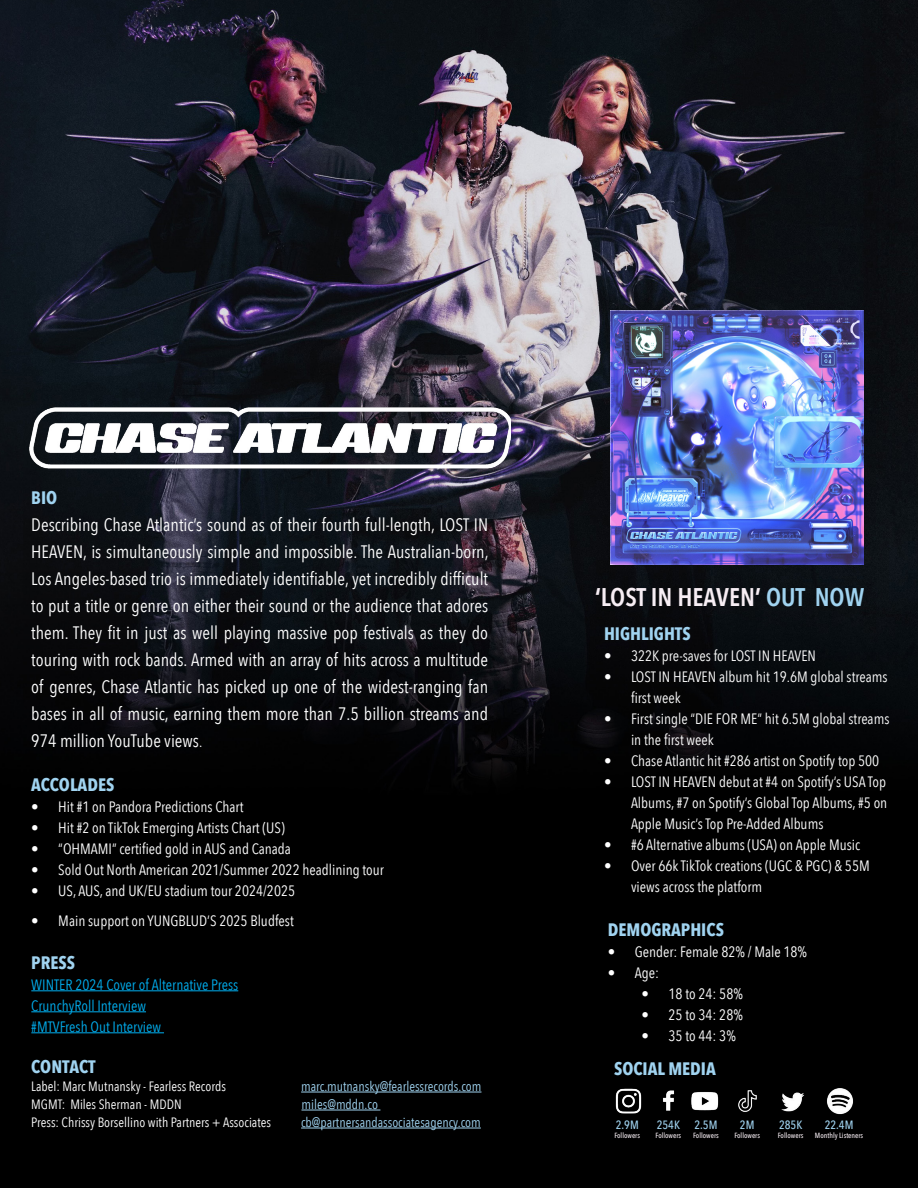
<style>
.page{position:relative;width:918px;height:1188px;background:#fff}
.page>*{position:absolute;margin:0;border:0;box-sizing:border-box;transform-origin:0 0}
.t1{font:600 25.5px "Avenir Next Condensed";color:#f7eef4}
.t2{font:18px/27px "Avenir Next Condensed";color:#fff;text-align:justify}
.t3{font:700 18px "Avenir Next Condensed";color:#a0d3f0}
.t4{font:15px/21px "Avenir Next Condensed";color:#fff}
.t5{font:15px/21px "Avenir Next Condensed";color:#00aeef}
.t6{font:13.5px "Avenir Next Condensed";color:#fff}
.t7{font:13.5px "Avenir Next Condensed";color:#a0d3f0}
.t8{font:500 12px "Avenir Next Condensed";color:#a0d3f0}
.t9{font:500 7.5px "Avenir Next Condensed";color:#f7eef4}
.s1{font-size:15px}
.s2{font-weight:700}
.s3{color:#a0d3f0}
</style>
<div class="page">
<img style="left:0;top:0;width:918px;height:1188px">
<img style="left:610px;top:310px;width:254px;height:254px">
<hr style="left:31px;top:990px;width:207px;height:1px;background:#00aeef">
<hr style="left:31px;top:1011px;width:115px;height:1px;background:#00aeef">
<hr style="left:31px;top:1032px;width:133px;height:1px;background:#00aeef">
<img style="left:17px;top:403px;width:493px;height:74px">
<img style="left:605px;top:1077px;width:47px;height:48px">
<img style="left:647px;top:1080px;width:42px;height:42px">
<img style="left:687px;top:1081px;width:41px;height:40px">
<img style="left:733px;top:1079px;width:37px;height:44px">
<img style="left:824px;top:1085px;width:32px;height:32px">
<img style="left:772px;top:1081px;width:37px;height:40px">
<hr style="left:301px;top:1092px;width:180px;height:1px;background:#a0d3f0">
<hr style="left:301px;top:1110px;width:79px;height:1px;background:#a0d3f0">
<hr style="left:301px;top:1128px;width:180px;height:1px;background:#a0d3f0">
<p class="t3" style="left:31px;top:488px;width:27px">BIO</p>
<p class="t2" style="left:31px;top:513px;width:459px">Describing Chase Atlantic’s sound as of their fourth full-length, LOST IN HEAVEN, is simultaneously simple and impossible. The Australian-born, Los Angeles-based trio is immediately identifiable, yet incredibly difficult to put a title or genre on either their sound or the audience that adores them. They fit in just as well playing massive pop festivals as they do touring with rock bands. Armed with an array of hits across a multitude of genres, Chase Atlantic has picked up one of the widest-ranging fan bases in all of music, earning them more than 7.5 billion streams and 974 million YouTube views<span class="s1">.</span></p>
<p class="t3" style="left:31px;top:774px;width:85px">ACCOLADES</p>
<p class="t4" style="left:31px;top:797px;width:214px">• Hit #1 on Pandora Predictions Chart</p>
<p class="t4" style="left:31px;top:818px;width:255px">• Hit #2 on TikTok Emerging Artists Chart (US)</p>
<p class="t4" style="left:31px;top:839px;width:261px">• “OHMAMI” certified gold in AUS and Canada</p>
<p class="t4" style="left:31px;top:860px;width:354px">• Sold Out North American 2021/Summer 2022 headlining tour</p>
<p class="t4" style="left:31px;top:881px;width:265px">• US, AUS, and UK/EU stadium tour 2024/2025</p>
<p class="t4" style="left:31px;top:911px;width:264px">• Main support on YUNGBLUD’S 2025 Bludfest</p>
<p class="t3" style="left:31px;top:952px;width:45px">PRESS</p>
<p class="t5" style="left:31px;top:973px;width:208px">WINTER 2024 Cover of Alternative Press<br>CrunchyRoll Interview<br>#MTVFresh Out Interview</p>
<h1 class="t1" style="left:595px;top:582px;width:271px"><span class="s2">‘</span>LOST IN HEAVEN<span class="s2">’</span> <span class="s3">OUT NOW</span></h1>
<p class="t3" style="left:604px;top:623px;width:88px">HIGHLIGHTS</p>
<p class="t4" style="left:604px;top:646px;width:214px">• 322K pre-saves for LOST IN HEAVEN</p>
<p class="t4" style="left:631px;top:667px;width:258px;text-indent:-27px">• LOST IN HEAVEN album hit 19.6M global streams first week</p>
<p class="t4" style="left:631px;top:709px;width:260px;text-indent:-27px">• First single “DIE FOR ME” hit 6.5M global streams in the first week</p>
<p class="t4" style="left:604px;top:751px;width:277px">• Chase Atlantic hit #286 artist on Spotify top 500</p>
<p class="t4" style="left:631px;top:772px;width:258px;text-align:justify;text-indent:-27px">• LOST IN HEAVEN debut at #4 on Spotify’s USA Top Albums, #7 on Spotify’s Global Top Albums, #5 on Apple Music’s Top Pre-Added Albums</p>
<p class="t4" style="left:604px;top:835px;width:258px">• #6 Alternative albums (USA) on Apple Music</p>
<p class="t4" style="left:631px;top:856px;width:240px;text-indent:-27px">• Over 66k TikTok creations (UGC &amp; PGC) &amp; 55M views across the platform</p>
<p class="t3" style="left:608px;top:919px;width:118px">DEMOGRAPHICS</p>
<p class="t4" style="left:608px;top:943px;width:201px">• Gender: Female 82% / Male 18%</p>
<p class="t4" style="left:608px;top:964px;width:53px">• Age:</p>
<p class="t4" style="left:642px;top:985px;width:103px">• 18 to 24: 58%</p>
<p class="t4" style="left:642px;top:1006px;width:103px">• 25 to 34: 28%</p>
<p class="t4" style="left:642px;top:1027px;width:96px">• 35 to 44: 3%</p>
<p class="t3" style="left:31px;top:1056px;width:66px">CONTACT</p>
<p class="t3" style="left:614px;top:1058px;width:103px">SOCIAL MEDIA</p>
<p class="t6" style="left:31px;top:1075px;width:196px">Label: Marc Mutnansky - Fearless Records</p>
<p class="t7" style="left:301px;top:1075px;width:182px">marc.mutnansky@fearlessrecords.com</p>
<p class="t6" style="left:31px;top:1093px;width:152px">MGMT: Miles Sherman - MDDN</p>
<p class="t7" style="left:301px;top:1093px;width:78px">miles@mddn.co</p>
<p class="t6" style="left:31px;top:1111px;width:241px">Press: Chrissy Borsellino with Partners + Associates</p>
<p class="t7" style="left:301px;top:1111px;width:181px">cb@partnersandassociatesagency.com</p>
<p class="t8" style="left:616px;top:1120px;width:25px">2.9M</p>
<p class="t9" style="left:614px;top:1132px;width:27px">Followers</p>
<p class="t8" style="left:694px;top:1120px;width:25px">2.5M</p>
<p class="t9" style="left:693px;top:1132px;width:27px">Followers</p>
<p class="t8" style="left:657px;top:1120px;width:25px">254K</p>
<p class="t9" style="left:655px;top:1132px;width:27px">Followers</p>
<p class="t8" style="left:740px;top:1120px;width:16px">2M</p>
<p class="t9" style="left:734px;top:1133px;width:27px">Followers</p>
<p class="t8" style="left:779px;top:1120px;width:25px">285K</p>
<p class="t9" style="left:778px;top:1133px;width:27px">Followers</p>
<p class="t8" style="left:825px;top:1120px;width:30px">22.4M</p>
<p class="t9" style="left:815px;top:1133px;width:50px">Monthly Listeners</p>
</div>
